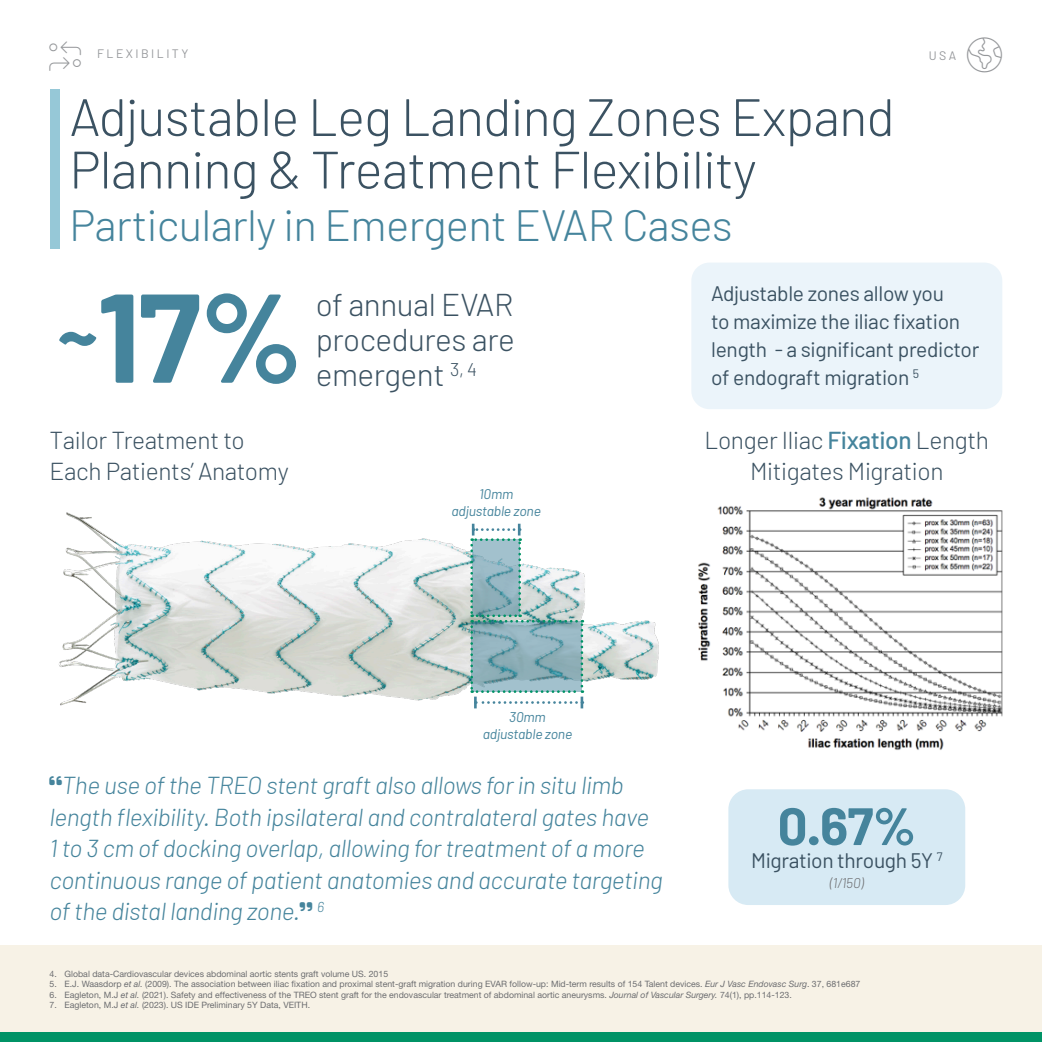
<style>
.page{position:relative;width:1042px;height:1042px;background:#fff}
.page>*{position:absolute;margin:0;border:0;box-sizing:border-box;transform-origin:0 0}
.Sidebar_Heading{font:700 126px "Barlow";color:#45849c}
.Heading{font:300 52.5px/52.5px "Barlow";letter-spacing:-.015em;color:#3b5262}
.Sidebar_Heading-2{font:700 52.5px "Barlow";color:#45849c}
.Heading-2{font:300 43.75px "Barlow";letter-spacing:-.015em;color:#45849c}
.Sidebar_Heading-3{font:300 31.5px "Barlow";letter-spacing:-.015em;color:#3b5262}
.t1{font:italic 300 24.5px/31.5px "Barlow";letter-spacing:-.015em;color:#45849c}
.Sub_Heading_-_Sentence{font:300 24.5px/31.5px "Barlow";letter-spacing:-.015em;color:#3b5262;text-align:center}
.Body{font:21px/28px "Barlow";letter-spacing:-.015em;color:#3b5262}
.t2{font:italic 14px/16.8px "Barlow";letter-spacing:-.015em;color:#45849c;text-align:center}
.Sidebar_Heading-4{font:italic 300 14px "Barlow";color:#6c6d70}
.t3{font:12.25px "Barlow";letter-spacing:.2em;color:#95979a}
.t4{font:8.75px "Helvetica Neue LT Pro";color:#6c6d70}
.s1{font-weight:500;color:#45849c}
.s2{font-style:italic}
</style>
<div class="page">
<div style="left:0;top:945px;width:1042px;height:87px;background:#f7f2e6"></div>
<div style="left:0;top:1032px;width:1042px;height:10px;background:#009366"></div>
<div style="left:50px;top:89px;width:10px;height:160px;background:#96c8d7"></div>
<div style="left:728px;top:789px;width:237px;height:116px;background:#d7eaf4;border-radius:20px"></div>
<div style="left:691px;top:263px;width:311px;height:146px;background:#ebf4fa;border-radius:18px"></div>
<img style="left:58px;top:512px;width:601px;height:197px">
<svg style="left:470px;top:524px;width:113px;height:184px"></svg>
<img style="left:698px;top:497px;width:304px;height:253px">
<p class="t3" style="left:97px;top:46px;width:93px">FLEXIBILITY</p>
<p class="t3" style="left:929px;top:48px;width:29px">USA</p>
<p class="Heading" style="left:69px;top:89px;width:827px">Adjustable Leg Landing Zones Expand<br>Planning &amp; Treatment Flexibility</p>
<p class="Heading-2" style="left:69px;top:198px;width:665px">Particularly in Emergent EVAR Cases</p>
<p class="Sidebar_Heading" style="left:57px;top:259px;width:248px"><sup>~</sup>17%</p>
<p class="Sub_Heading_-_Sentence" style="left:50px;top:424px;width:196px">Tailor Treatment to</p>
<p class="Sub_Heading_-_Sentence" style="left:50px;top:455px;width:241px">Each Patients’ Anatomy</p>
<p class="Sidebar_Heading-3" style="left:316px;top:285px;width:199px">of annual EVAR</p>
<p class="Sidebar_Heading-3" style="left:316px;top:320px;width:201px">procedures are</p>
<p class="Sidebar_Heading-3" style="left:316px;top:355px;width:163px">emergent <sup>3,</sup> <sup>4</sup></p>
<p class="t2" style="left:451px;top:485px;width:91px">10mm adjustable zone</p>
<p class="Body" style="left:711px;top:279px;width:270px">Adjustable zones allow you<br>to maximize the iliac fixation length - a significant predictor of endograft migration <sup>5</sup></p>
<p class="Sub_Heading_-_Sentence" style="left:704px;top:424px;width:286px">Longer Iliac <span class="s1">Fixation</span> Length<br>Mitigates Migration</p>
<p class="t2" style="left:483px;top:708px;width:91px">30mm adjustable zone</p>
<p class="t1" style="left:50px;top:769px;width:614px;text-indent:12px">The use of the TREO stent graft also allows for in situ limb length flexibility. Both ipsilateral and contralateral gates have 1 to 3 cm of docking overlap, allowing for treatment of a more continuous range of patient anatomies and accurate targeting of the distal landing zone. <sup>6</sup></p>
<p class="Sidebar_Heading-2" style="left:777px;top:793px;width:140px">0.67%</p>
<p class="Sidebar_Heading-4" style="left:830px;top:874px;width:35px">(1/150)</p>
<p class="Body" style="left:751px;top:845px;width:193px">Migration through 5Y <sup>7</sup></p>
<p class="t4" style="left:50px;top:968px;width:340px">4. Global data-Cardiovascular devices abdominal aortic stents graft volume US. 2015</p>
<p class="t4" style="left:50px;top:978px;width:812px">5. E.J. Waasdorp <span class="s2">et al.</span> (2009). The association between iliac fixation and proximal stent-graft migration during EVAR follow-up: Mid-term results of 154 Talent devices. <span class="s2">Eur J Vasc Endovasc Surg</span>. 37, 681e687</p>
<p class="t4" style="left:50px;top:989px;width:744px">6. Eagleton, M.J <span class="s2">et al.</span> (2021). Safety and effectiveness of the TREO stent graft for the endovascular treatment of abdominal aortic aneurysms. <span class="s2">Journal of Vascular Surgery.</span> 74(1), pp.114-123.</p>
<p class="t4" style="left:50px;top:999px;width:262px">7. Eagleton, M.J <span class="s2">et al.</span> (2023). US IDE Preliminary 5Y Data, VEITH.</p>
</div>
